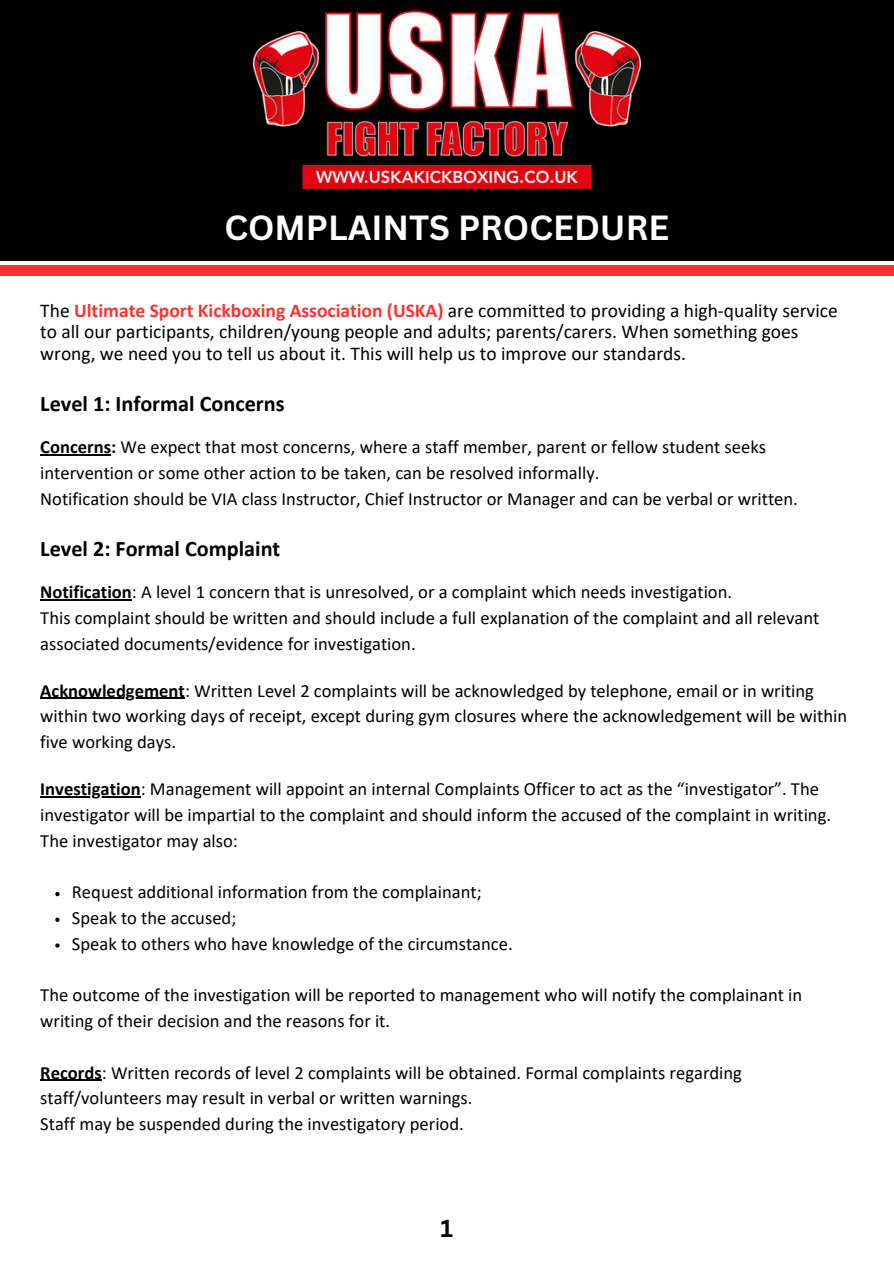
<style>
.page{position:relative;width:894px;height:1264px;background:#fff}
.page>*{position:absolute;margin:0;border:0;box-sizing:border-box;transform-origin:0 0}
.t1{font:700 33.9px "Canva Sans";color:#fff}
.t2{font:700 24px "Canva Sans";color:#000}
.t3{font:700 22.2px "Calibri";color:#000}
.t4{font:19.5px/21.3px "Calibri";color:#000}
.t5{font:18.6px/25.8px "Calibri";color:#000}
.s1{font-weight:700;color:#ff3131}
.s2{font-weight:700}
</style>
<div class="page">
<div style="left:0;top:0;width:893px;height:261px;background:#000"></div>
<img style="left:254px;top:10px;width:386px;height:179px">
<div style="left:0;top:265px;width:893px;height:11px;background:#ff3131"></div>
<hr style="left:40px;top:454px;width:71px;height:1px;background:#000">
<hr style="left:40px;top:599px;width:92px;height:1px;background:#000">
<hr style="left:40px;top:697px;width:145px;height:2px;background:#000">
<hr style="left:40px;top:796px;width:101px;height:1px;background:#000">
<svg style="left:55px;top:891px;width:5px;height:5px"></svg>
<svg style="left:55px;top:917px;width:5px;height:4px"></svg>
<svg style="left:55px;top:943px;width:5px;height:4px"></svg>
<hr style="left:40px;top:1079px;width:62px;height:1px;background:#000">
<p class="t1" style="left:224px;top:203px;width:446px">COMPLAINTS PROCEDURE</p>
<p class="t4" style="left:40px;top:301px;width:798px">The <span class="s1">Ultimate Sport Kickboxing Association (USKA)</span> are committed to providing a high-quality service to all our participants, children/young people and adults; parents/carers. When something goes wrong, we need you to tell us about it. This will help us to improve our standards.</p>
<h2 class="t3" style="left:40px;top:395px;width:246px">Level 1: Informal Concerns</h2>
<p class="t5" style="left:40px;top:436px;width:727px"><span class="s2">Concerns:</span> We expect that most concerns, where a staff member, parent or fellow student seeks intervention or some other action to be taken, can be resolved informally.</p>
<p class="t5" style="left:40px;top:487px;width:759px">Notification should be VIA class Instructor, Chief Instructor or Manager and can be verbal or written.</p>
<h2 class="t3" style="left:40px;top:539px;width:241px">Level 2: Formal Complaint</h2>
<p class="t5" style="left:40px;top:580px;width:693px"><span class="s2">Notification</span>: A level 1 concern that is unresolved, or a complaint which needs investigation.</p>
<p class="t5" style="left:40px;top:606px;width:780px">This complaint should be written and should include a full explanation of the complaint and all relevant associated documents/evidence for investigation.</p>
<p class="t5" style="left:40px;top:679px;width:808px"><span class="s2">Acknowledgement</span>: Written Level 2 complaints will be acknowledged by telephone, email or in writing within two working days of receipt, except during gym closures where the acknowledgement will be within five working days.</p>
<p class="t5" style="left:40px;top:777px;width:792px"><span class="s2">Investigation</span>: Management will appoint an internal Complaints Officer to act as the “investigator”. The investigator will be impartial to the complaint and should inform the accused of the complaint in writing.<br>The investigator may also:</p>
<p class="t5" style="left:72px;top:880px;width:411px">Request additional information from the complainant;</p>
<p class="t5" style="left:72px;top:906px;width:166px">Speak to the accused;</p>
<p class="t5" style="left:72px;top:932px;width:442px">Speak to others who have knowledge of the circumstance.</p>
<p class="t5" style="left:40px;top:983px;width:763px">The outcome of the investigation will be reported to management who will notify the complainant in writing of their decision and the reasons for it.</p>
<p class="t5" style="left:40px;top:1060px;width:703px"><span class="s2">Records</span>: Written records of level 2 complaints will be obtained. Formal complaints regarding staff/volunteers may result in verbal or written warnings.</p>
<p class="t5" style="left:40px;top:1112px;width:425px">Staff may be suspended during the investigatory period.</p>
<h1 class="t2" style="left:440px;top:1211px;width:14px">1</h1>
</div>
